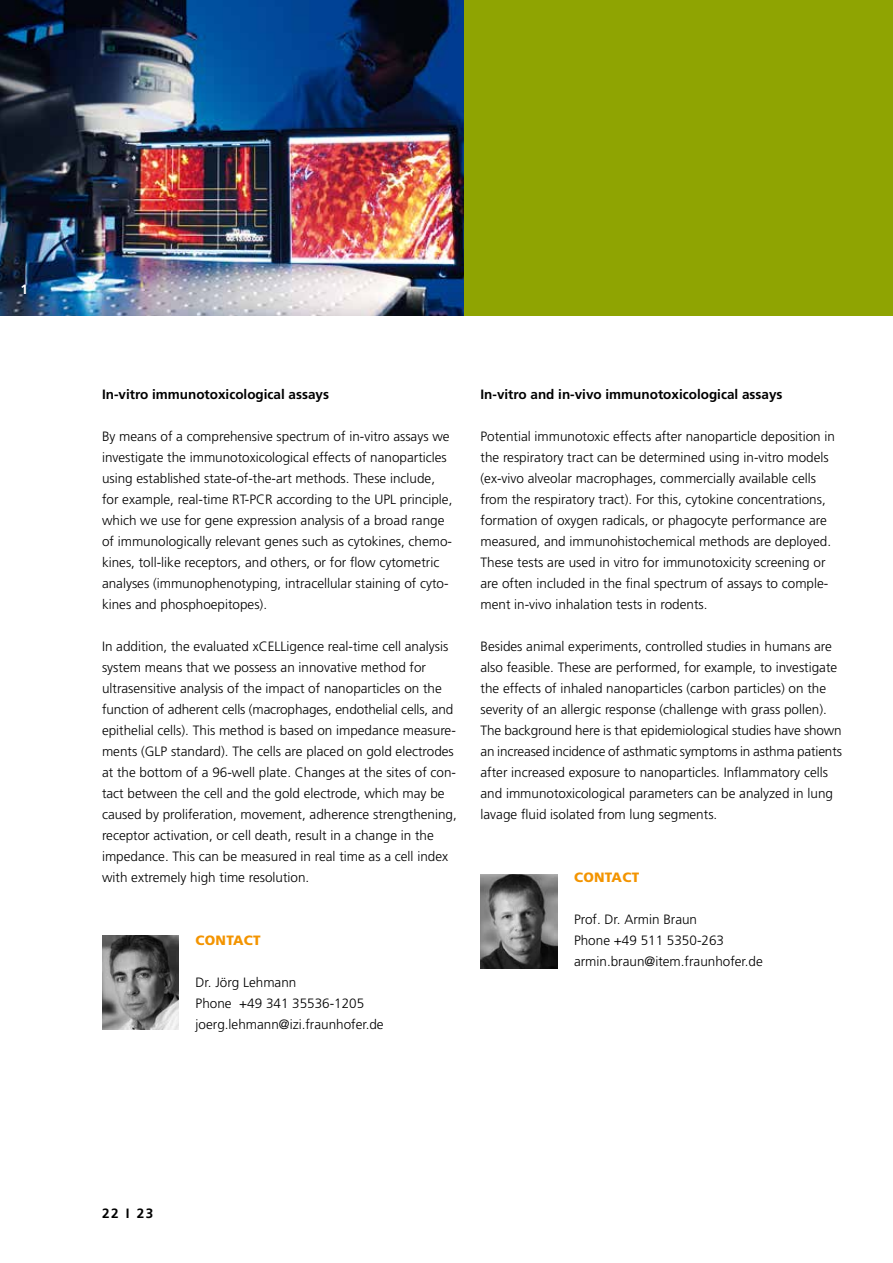
<style>
.page{position:relative;width:893px;height:1263px;background:#fff}
.page>*{position:absolute;margin:0;border:0;box-sizing:border-box;transform-origin:0 0}
.t1{font:300 13.5px/21px "Frutiger LT";color:#000}
.t2{font:700 13.5px "Frutiger LT";color:#000}
.t3{font:900 13.5px "Frutiger LT";letter-spacing:.02em;color:#f39400}
.t4{font:700 13.5px "Frutiger LT";color:#fff}
</style>
<div class="page">
<div style="left:0;top:0;width:893px;height:315px;background:#8fa402"></div>
<img style="left:0;top:0;width:463px;height:315px">
<img style="left:480px;top:874px;width:77px;height:94px">
<img style="left:102px;top:935px;width:77px;height:94px">
<p class="t4" style="left:20px;top:281px;width:9px">1</p>
<p class="t2" style="left:102px;top:386px;width:229px">In-vitro immunotoxicological assays</p>
<p class="t1" style="left:102px;top:426px;width:352px">By means of a comprehensive spectrum of in-vitro assays we investigate the immunotoxicological effects of nanoparticles using established state-of-the-art methods. These include, for example, real-time RT-PCR according to the UPL principle, which we use for gene expression analysis of a broad range of immunologically relevant genes such as cytokines, chemo&shy;kines, toll-like receptors, and others, or for flow cytometric analyses (immunophenotyping, intracellular staining of cyto&shy;kines and phosphoepitopes).</p>
<p class="t1" style="left:102px;top:636px;width:356px">In addition, the evaluated xCELLigence real-time cell analysis system means that we possess an innovative method for ultrasensitive analysis of the impact of nanoparticles on the function of adherent cells (macrophages, endothelial cells, and epithelial cells). This method is based on impedance measure&shy;ments (GLP standard). The cells are placed on gold electrodes at the bottom of a 96-well plate. Changes at the sites of con&shy;tact between the cell and the gold electrode, which may be caused by proliferation, movement, adherence strengthening, receptor activation, or cell death, result in a change in the impedance. This can be measured in real time as a cell index with extremely high time resolution.</p>
<p class="t3" style="left:196px;top:932px;width:67px">CONTACT</p>
<p class="t1" style="left:196px;top:972px;width:190px">Dr. Jörg Lehmann<br>Phone +49 341 35536-1205 joerg.lehmann@izi.fraunhofer.de</p>
<p class="t2" style="left:480px;top:386px;width:304px">In-vitro and in-vivo immunotoxicological assays</p>
<p class="t1" style="left:480px;top:426px;width:356px">Potential immunotoxic effects after nanoparticle deposition in the respiratory tract can be determined using in-vitro models (ex-vivo alveolar macrophages, commercially available cells from the respiratory tract). For this, cytokine concentrations, formation of oxygen radicals, or phagocyte performance are measured, and immunohistochemical methods are deployed.<br>These tests are used in vitro for immunotoxicity screening or are often included in the final spectrum of assays to comple&shy;ment in-vivo inhalation tests in rodents.</p>
<p class="t1" style="left:480px;top:636px;width:363px">Besides animal experiments, controlled studies in humans are also feasible. These are performed, for example, to investigate the effects of inhaled nanoparticles (carbon particles) on the severity of an allergic response (challenge with grass pollen).<br>The background here is that epidemiological studies have shown an increased incidence of asthmatic symptoms in asthma patients after increased exposure to nanoparticles. Inflammatory cells and immunotoxicological parameters can be analyzed in lung lavage fluid isolated from lung segments.</p>
<p class="t3" style="left:574px;top:869px;width:67px">CONTACT</p>
<p class="t1" style="left:574px;top:909px;width:190px">Prof. Dr. Armin Braun<br>Phone +49 511 5350-263 armin.braun@item.fraunhofer.de</p>
<p class="t2" style="left:102px;top:1205px;width:53px">22 I 23</p>
</div>
